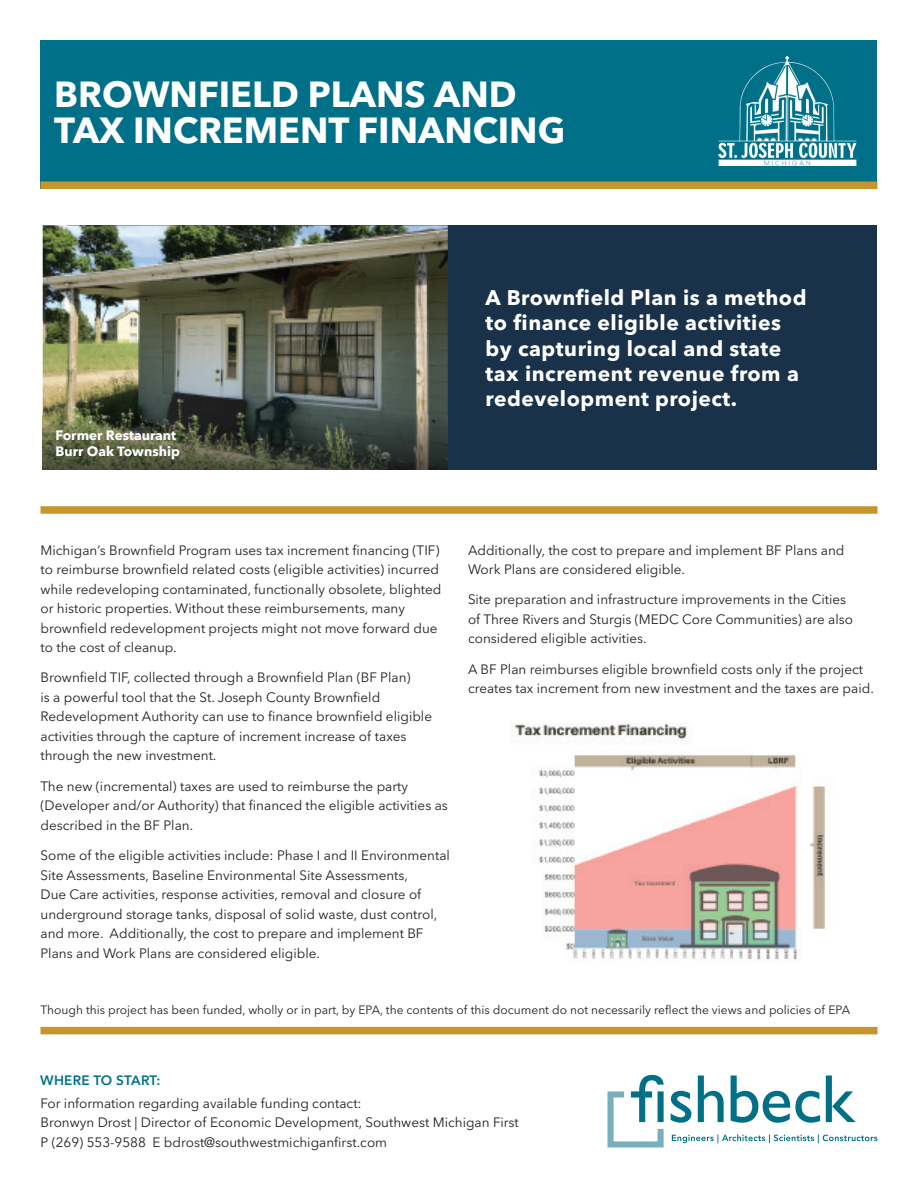
<style>
.page{position:relative;width:918px;height:1188px;background:#fff}
.page>*{position:absolute;margin:0;border:0;box-sizing:border-box;transform-origin:0 0}
.t1{font:700 36px/36px "Avenir Next LT Pro";color:#fff}
.t2{font:700 21px/25.2px "Avenir Next LT Pro";letter-spacing:.025em;color:#fff}
.t3{font:13.5px/19.5px "Avenir Next LT Pro";color:#231f20}
.t4{font:700 13.5px/16.2px "Avenir Next LT Pro";color:#fff}
.t5{font:600 13.5px "Avenir Next LT Pro";letter-spacing:.02em;color:#007088}
.t6{font:12px "Avenir Next LT Pro";color:#231f20}
</style>
<div class="page">
<div style="left:40px;top:40px;width:838px;height:149px;background:#007088"></div>
<svg style="left:608px;top:1075px;width:269px;height:72px"></svg>
<div style="left:40px;top:1027px;width:838px;height:7px;background:#c8942b"></div>
<div style="left:40px;top:506px;width:838px;height:8px;background:#c8942b"></div>
<div style="left:40px;top:182px;width:838px;height:7px;background:#c8942b"></div>
<img style="left:514px;top:723px;width:311px;height:237px">
<div style="left:68px;top:225px;width:810px;height:245px;background:#19324a"></div>
<img style="left:43px;top:225px;width:405px;height:191px">
<img style="left:43px;top:416px;width:405px;height:54px">
<img style="left:718px;top:56px;width:139px;height:110px">
<h1 class="t1" style="left:54px;top:76px;width:513px">BROWNFIELD PLANS AND<br>TAX INCREMENT FINANCING</h1>
<p class="t4" style="left:56px;top:427px;width:126px">Former Restaurant<br>Burr Oak Township</p>
<h2 class="t2" style="left:486px;top:285px;width:323px">A Brownfield Plan is a method to finance eligible activities by capturing local and state tax increment revenue from a redevelopment project.</h2>
<p class="t3" style="left:40px;top:540px;width:402px">Michigan’s Brownfield Program uses tax increment financing (TIF) to reimburse brownfield related costs (eligible activities) incurred while redeveloping contaminated, functionally obsolete, blighted or historic properties. Without these reimbursements, many brownfield redevelopment projects might not move forward due to the cost of cleanup.</p>
<p class="t3" style="left:40px;top:668px;width:393px">Brownfield TIF, collected through a Brownfield Plan (BF Plan)<br>is a powerful tool that the St. Joseph County Brownfield Redevelopment Authority can use to finance brownfield eligible activities through the capture of increment increase of taxes through the new investment.</p>
<p class="t3" style="left:40px;top:776px;width:409px">The new (incremental) taxes are used to reimburse the party (Developer and/or Authority) that financed the eligible activities as described in the BF Plan.</p>
<p class="t3" style="left:40px;top:846px;width:411px">Some of the eligible activities include: Phase I and II Environmental Site Assessments, Baseline Environmental Site Assessments,<br>Due Care activities, response activities, removal and closure of underground storage tanks, disposal of solid waste, dust control, and more. Additionally, the cost to prepare and implement BF Plans and Work Plans are considered eligible.</p>
<p class="t3" style="left:468px;top:540px;width:378px">Additionally, the cost to prepare and implement BF Plans and<br>Work Plans are considered eligible.</p>
<p class="t3" style="left:468px;top:590px;width:387px">Site preparation and infrastructure improvements in the Cities of Three Rivers and Sturgis (MEDC Core Communities) are also considered eligible activities.</p>
<p class="t3" style="left:468px;top:659px;width:407px">A BF Plan reimburses eligible brownfield costs only if the project creates tax increment from new investment and the taxes are paid.</p>
<p class="t6" style="left:40px;top:1003px;width:811px">Though this project has been funded, wholly or in part, by EPA, the contents of this document do not necessarily reflect the views and policies of EPA</p>
<p class="t5" style="left:40px;top:1072px;width:122px">WHERE TO START:</p>
<p class="t3" style="left:41px;top:1093px;width:480px">For information regarding available funding contact:<br>Bronwyn Drost | Director of Economic Development, Southwest Michigan First<br>P (269) 553-9588 E bdrost@southwestmichiganfirst.com</p>
</div>
